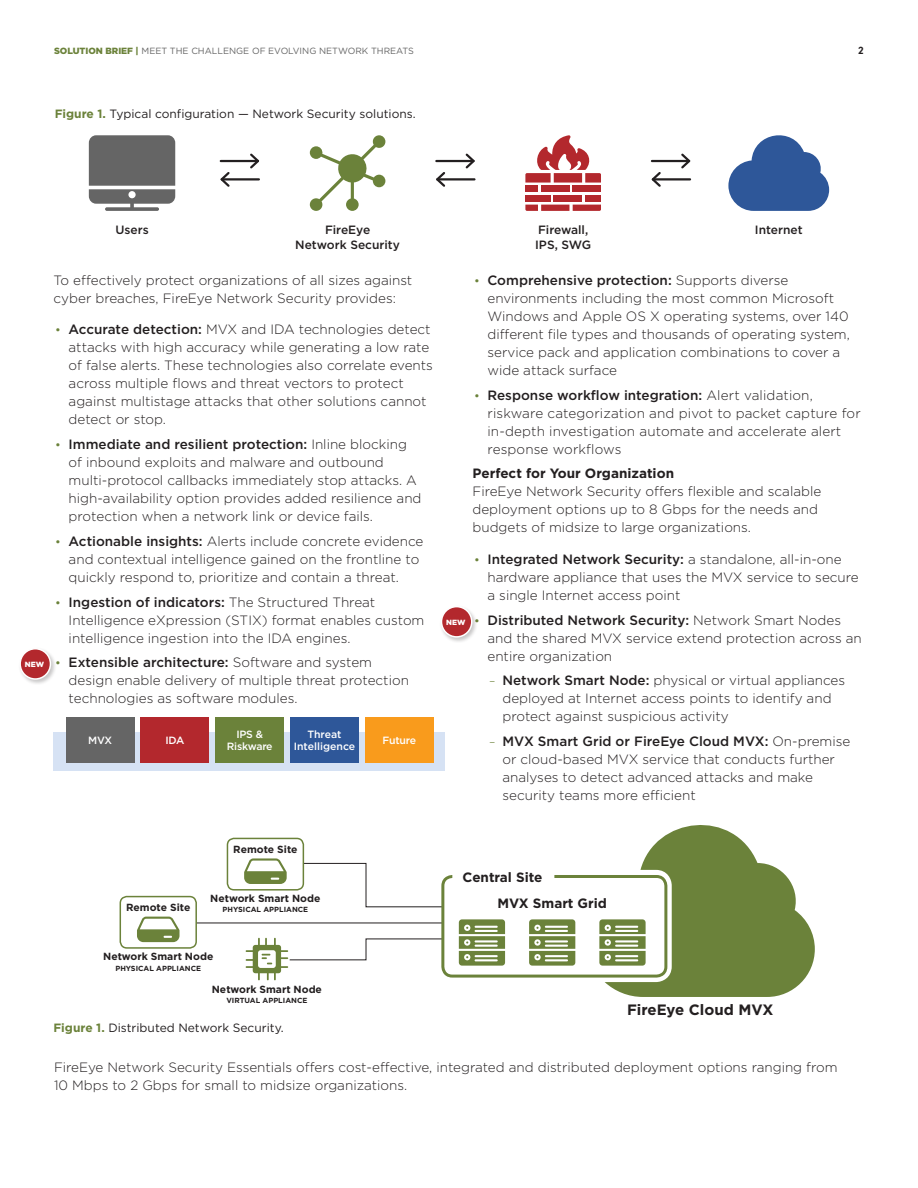
<style>
.page{position:relative;width:918px;height:1188px;background:#fff}
.page>*{position:absolute;margin:0;border:0;box-sizing:border-box;transform-origin:0 0}
.Subhead_Level_1{font:700 15px "Gotham";color:#231f20}
.Body_Text_9_12{font:300 13.5px/18px "Gotham";color:#231f20}
.Subhead_Level_1-2{font:700 13.5px "Gotham";color:#231f20}
.t1{font:12px "Gotham";color:#231f20}
.Subhead_Level_1-3{font:500 12px "Gotham";color:#231f20}
.Subhead_Level_1-4{font:500 10.5px "Gotham";letter-spacing:-.02em;color:#fff}
.Subhead_Level_1-5{font:500 10.5px "Gotham";color:#fff}
.t2{font:700 10.5px "DIN2014";color:#231f20}
.Subhead_Level_1-6{font:700 10.35px "Gotham";color:#231f20}
.t3{font:9px "Gotham";color:#656565}
.Subhead_Level_1-7{font:900 7.5px "Gotham";color:#fff}
.Subhead_Level_1-8{font:700 7.35px "Gotham";color:#231f20}
.s1{font-weight:900;color:#6b823a}
.s2{font-weight:700;color:#6b823a}
.s3{font-weight:400;font-size:12px;color:#6b823a}
.s4{font-weight:500}
.s5{font-size:12px;color:#6b823a}
</style>
<div class="page">
<div style="left:54px;top:732px;width:391px;height:39px;background:#d6e2f4"></div>
<div style="left:541px;top:186px;width:29px;height:6px;background:#b3282d"></div>
<div style="left:554px;top:195px;width:28px;height:6px;background:#b3282d"></div>
<div style="left:573px;top:186px;width:28px;height:6px;background:#b3282d"></div>
<div style="left:525px;top:186px;width:13px;height:6px;background:#b3282d"></div>
<div style="left:585px;top:195px;width:16px;height:6px;background:#b3282d"></div>
<svg style="left:525px;top:205px;width:76px;height:6px"></svg>
<div style="left:525px;top:195px;width:26px;height:6px;background:#b3282d"></div>
<svg style="left:525px;top:135px;width:76px;height:48px"></svg>
<svg style="left:89px;top:135px;width:86px;height:76px"></svg>
<svg style="left:728px;top:135px;width:101px;height:76px"></svg>
<hr style="left:221px;top:160px;width:37px;height:2px;background:#231f20">
<svg style="left:248px;top:153px;width:11px;height:16px"></svg>
<hr style="left:222px;top:178px;width:37px;height:3px;background:#231f20">
<svg style="left:220px;top:172px;width:12px;height:15px"></svg>
<hr style="left:436px;top:160px;width:38px;height:2px;background:#231f20">
<svg style="left:464px;top:153px;width:11px;height:16px"></svg>
<hr style="left:437px;top:178px;width:37px;height:3px;background:#231f20">
<svg style="left:436px;top:172px;width:11px;height:15px"></svg>
<hr style="left:652px;top:160px;width:37px;height:2px;background:#231f20">
<svg style="left:679px;top:153px;width:12px;height:16px"></svg>
<hr style="left:653px;top:178px;width:37px;height:3px;background:#231f20">
<svg style="left:651px;top:172px;width:12px;height:15px"></svg>
<div style="left:66px;top:717px;width:69px;height:45px;background:#656565"></div>
<div style="left:141px;top:717px;width:68px;height:45px;background:#b3282d"></div>
<div style="left:215px;top:717px;width:69px;height:45px;background:#6b823a"></div>
<div style="left:290px;top:717px;width:69px;height:45px;background:#2e5799"></div>
<div style="left:365px;top:717px;width:69px;height:45px;background:#f99b1c"></div>
<svg style="left:304px;top:863px;width:137px;height:45px"></svg>
<hr style="left:196px;top:923px;width:247px;height:1px;background:#231f20">
<div style="left:441px;top:875px;width:226px;height:103px;border:3px solid #6b823a;border-radius:9px"></div>
<svg style="left:459px;top:919px;width:46px;height:47px"></svg>
<svg style="left:529px;top:919px;width:46px;height:47px"></svg>
<svg style="left:599px;top:825px;width:216px;height:172px"></svg>
<svg style="left:246px;top:938px;width:198px;height:42px"></svg>
<div style="left:227px;top:838px;width:77px;height:53px;border:2px solid #6b823a;border-radius:7px"></div>
<svg style="left:244px;top:858px;width:43px;height:26px"></svg>
<div style="left:120px;top:896px;width:77px;height:53px;border:2px solid #6b823a;border-radius:7px"></div>
<svg style="left:137px;top:917px;width:43px;height:25px"></svg>
<div style="left:440px;top:605px;width:38px;height:38px;background:#231f20;opacity:.25"></div>
<div style="left:442px;top:607px;width:30px;height:30px;background:#b3282d;border-radius:50%"></div>
<div style="left:441px;top:606px;width:32px;height:32px;border:2px solid #fff;border-radius:50%"></div>
<div style="left:18px;top:647px;width:39px;height:38px;background:#231f20;opacity:.25"></div>
<div style="left:20px;top:649px;width:30px;height:30px;background:#b3282d;border-radius:50%"></div>
<div style="left:19px;top:648px;width:32px;height:32px;border:2px solid #fff;border-radius:50%"></div>
<svg style="left:310px;top:135px;width:75px;height:76px"></svg>
<p class="t3" style="left:54px;top:45px;width:362px"><span class="s1">SOLUTION BRIEF |</span> MEET THE CHALLENGE OF EVOLVING NETWORK THREATS</p>
<p class="t2" style="left:858px;top:43px;width:7px">2</p>
<p class="t1" style="left:55px;top:106px;width:363px"><span class="s2">Figure 1.</span> Typical configuration — Network Security solutions.</p>
<p class="Subhead_Level_1-7" style="left:25px;top:659px;width:21px">NEW</p>
<p class="Subhead_Level_1-3" style="left:115px;top:222px;width:35px">Users</p>
<p class="Subhead_Level_1-3" style="left:325px;top:222px;width:47px">FireEye</p>
<p class="Subhead_Level_1-3" style="left:295px;top:237px;width:106px">Network Security</p>
<p class="Body_Text_9_12" style="left:54px;top:271px;width:360px">To effectively protect organizations of all sizes against cyber breaches, FireEye Network Security provides:</p>
<p class="Body_Text_9_12" style="left:69px;top:320px;width:366px;text-indent:-14px"><span class="s3">•</span> <span class="s4">Accurate detection:</span> MVX and IDA technologies detect attacks with high accuracy while generating a low rate of false alerts. These technologies also correlate events across multiple flows and threat vectors to protect against multistage attacks that other solutions cannot detect or stop.</p>
<p class="Body_Text_9_12" style="left:69px;top:435px;width:354px;text-indent:-14px"><span class="s3">•</span> <span class="s4">Immediate and resilient protection:</span> Inline blocking of inbound exploits and malware and outbound multi-protocol callbacks immediately stop attacks. A high-availability option provides added resilience and protection when a network link or device fails.</p>
<p class="Body_Text_9_12" style="left:69px;top:532px;width:356px;text-indent:-14px"><span class="s3">•</span> <span class="s4">Actionable insights:</span> Alerts include concrete evidence and contextual intelligence gained on the frontline to quickly respond to, prioritize and contain a threat.</p>
<p class="Body_Text_9_12" style="left:69px;top:592px;width:357px;text-indent:-14px"><span class="s3">•</span> <span class="s4">Ingestion of indicators:</span> The Structured Threat<br>Intelligence eXpression (STIX) format enables custom intelligence ingestion into the IDA engines.</p>
<p class="Body_Text_9_12" style="left:69px;top:653px;width:342px;text-indent:-14px"><span class="s3">•</span> <span class="s4">Extensible architecture:</span> Software and system design enable delivery of multiple threat protection technologies as software modules.</p>
<p class="Subhead_Level_1-4" style="left:88px;top:733px;width:26px">MVX</p>
<p class="Subhead_Level_1-4" style="left:166px;top:733px;width:20px">IDA</p>
<p class="Subhead_Level_1-4" style="left:236px;top:727px;width:28px">IPS &amp;</p>
<p class="Subhead_Level_1-4" style="left:227px;top:739px;width:47px">Riskware</p>
<p class="Subhead_Level_1-4" style="left:307px;top:727px;width:36px">Threat</p>
<p class="Subhead_Level_1-5" style="left:294px;top:739px;width:63px">Intelligence</p>
<p class="Subhead_Level_1-4" style="left:382px;top:733px;width:35px">Future</p>
<p class="Subhead_Level_1-3" style="left:538px;top:222px;width:52px">Firewall,</p>
<p class="Subhead_Level_1-3" style="left:535px;top:237px;width:58px">IPS, SWG</p>
<p class="Subhead_Level_1-3" style="left:755px;top:222px;width:49px">Internet</p>
<p class="Subhead_Level_1-7" style="left:446px;top:617px;width:21px">NEW</p>
<p class="Body_Text_9_12" style="left:488px;top:271px;width:364px;text-indent:-14px"><span class="s3">•</span> <span class="s4">Comprehensive protection:</span> Supports diverse environments including the most common Microsoft Windows and Apple OS X operating systems, over 140 different file types and thousands of operating system, service pack and application combinations to cover a wide attack surface</p>
<p class="Body_Text_9_12" style="left:488px;top:385px;width:375px;text-indent:-14px"><span class="s3">•</span> <span class="s4">Response workflow integration:</span> Alert validation, riskware categorization and pivot to packet capture for in-depth investigation automate and accelerate alert response workflows</p>
<p class="Subhead_Level_1-2" style="left:472px;top:465px;width:203px">Perfect for Your Organization</p>
<p class="Body_Text_9_12" style="left:472px;top:482px;width:350px">FireEye Network Security offers flexible and scalable deployment options up to 8 Gbps for the needs and budgets of midsize to large organizations.</p>
<p class="Body_Text_9_12" style="left:488px;top:550px;width:373px;text-indent:-14px"><span class="s3">•</span> <span class="s4">Integrated Network Security:</span> a standalone, all-in-one hardware appliance that uses the MVX service to secure a single Internet access point</p>
<p class="Body_Text_9_12" style="left:488px;top:610px;width:376px;text-indent:-14px"><span class="s3">•</span> <span class="s4">Distributed Network Security:</span> Network Smart Nodes and the shared MVX service extend protection across an entire organization</p>
<p class="Body_Text_9_12" style="left:503px;top:671px;width:344px;text-indent:-14px"><span class="s5">–</span> <span class="s4">Network Smart Node:</span> physical or virtual appliances deployed at Internet access points to identify and protect against suspicious activity</p>
<p class="Body_Text_9_12" style="left:503px;top:732px;width:349px;text-indent:-14px"><span class="s5">–</span> <span class="s4">MVX Smart Grid or FireEye Cloud MVX:</span> On-premise or cloud-based MVX service that conducts further analyses to detect advanced attacks and make security teams more efficient</p>
<p class="Subhead_Level_1-6" style="left:126px;top:900px;width:66px">Remote Site</p>
<p class="Subhead_Level_1-6" style="left:233px;top:842px;width:66px">Remote Site</p>
<p class="Subhead_Level_1-6" style="left:210px;top:891px;width:112px">Network Smart Node</p>
<p class="Subhead_Level_1-8" style="left:223px;top:905px;width:87px">PHYSICAL APPLIANCE</p>
<p class="Subhead_Level_1-6" style="left:103px;top:950px;width:112px">Network Smart Node</p>
<p class="Subhead_Level_1-8" style="left:115px;top:963px;width:87px">PHYSICAL APPLIANCE</p>
<p class="Subhead_Level_1-6" style="left:212px;top:982px;width:112px">Network Smart Node</p>
<p class="Subhead_Level_1-8" style="left:226px;top:996px;width:82px">VIRTUAL APPLIANCE</p>
<p class="Subhead_Level_1-2" style="left:463px;top:868px;width:81px">Central Site</p>
<p class="Subhead_Level_1-2" style="left:497px;top:894px;width:111px">MVX Smart Grid</p>
<p class="Subhead_Level_1" style="left:627px;top:1000px;width:148px">FireEye Cloud MVX</p>
<p class="t1" style="left:53px;top:1020px;width:232px"><span class="s2">Figure 1.</span> Distributed Network Security.</p>
<p class="Body_Text_9_12" style="left:54px;top:1057px;width:785px">FireEye Network Security Essentials offers cost-effective, integrated and distributed deployment options ranging from<br>10 Mbps to 2 Gbps for small to midsize organizations.</p>
</div>
